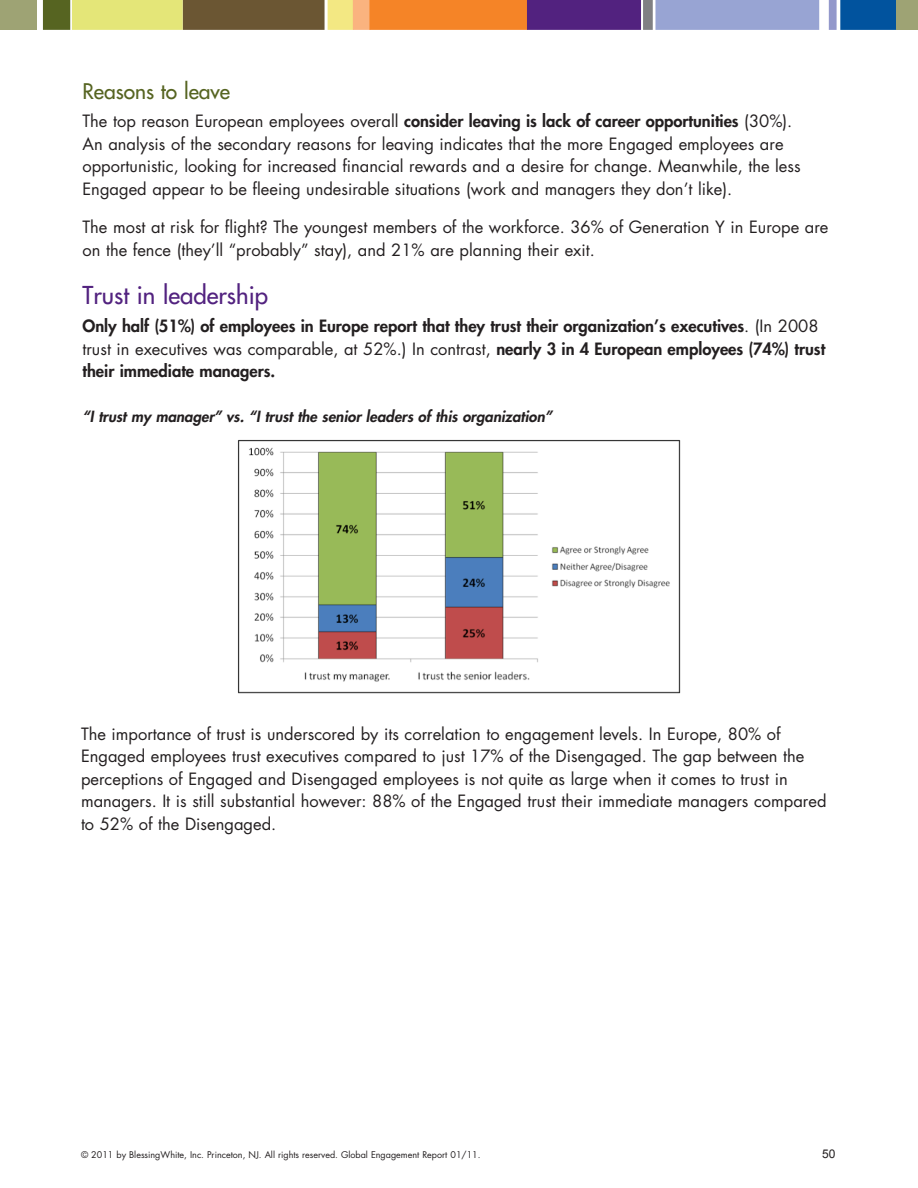
<style>
.page{position:relative;width:918px;height:1188px;background:#fff}
.page>*{position:absolute;margin:0;border:0;box-sizing:border-box;transform-origin:0 0}
.t1{font:24px "Futura";color:#52227f}
.t2{font:21px "Futura";color:#566421}
.t3{font:16.5px/22.5px "Futura";color:#231f20}
.t4{font:800 16.5px/22.5px "Futura";color:#231f20}
.t5{font:italic 800 15px "Futura";color:#231f20}
.t6{font:9px "Futura";color:#231f20}
.s1{font-weight:800}
.s2{font-weight:400}
</style>
<div class="page">
<div style="left:0;top:0;width:37px;height:30px;background:#9ea374"></div>
<div style="left:43px;top:0;width:27px;height:30px;background:#566421"></div>
<div style="left:72px;top:0;width:111px;height:30px;background:#e4e678"></div>
<div style="left:183px;top:0;width:142px;height:30px;background:#6b5633"></div>
<div style="left:328px;top:0;width:26px;height:30px;background:#f3e883"></div>
<div style="left:353px;top:0;width:17px;height:30px;background:#fab37f"></div>
<div style="left:369px;top:0;width:158px;height:30px;background:#f58427"></div>
<div style="left:527px;top:0;width:114px;height:30px;background:#52227f"></div>
<div style="left:643px;top:0;width:10px;height:30px;background:#808083"></div>
<div style="left:655px;top:0;width:164px;height:30px;background:#98a4d3"></div>
<div style="left:840px;top:0;width:78px;height:30px;background:#01539e"></div>
<div style="left:829px;top:0;width:8px;height:30px;background:#9398cb"></div>
<div style="left:896px;top:0;width:22px;height:30px;background:#9ea374"></div>
<img style="left:238px;top:439px;width:442px;height:255px">
<p class="t2" style="left:82px;top:78px;width:149px">Reasons to leave</p>
<p class="t3" style="left:82px;top:110px;width:720px">The top reason European employees overall <span class="s1">consider leaving is lack of career opportunities</span> (30%).<br>An analysis of the secondary reasons for leaving indicates that the more Engaged employees are opportunistic, looking for increased financial rewards and a desire for change. Meanwhile, the less Engaged appear to be fleeing undesirable situations (work and managers they don’t like).</p>
<p class="t3" style="left:82px;top:216px;width:748px">The most at risk for flight? The youngest members of the workforce. 36% of Generation Y in Europe are on the fence (they’ll “probably” stay), and 21% are planning their exit.</p>
<h1 class="t1" style="left:82px;top:280px;width:187px">Trust in leadership</h1>
<p class="t4" style="left:82px;top:315px;width:744px">Only half (51%) of employees in Europe report that they trust their organization’s executives<span class="s2">. (In 2008 trust in executives was comparable, at 52%.) In contrast,</span> nearly 3 in 4 European employees (74%) trust their immediate managers.</p>
<p class="t5" style="left:83px;top:406px;width:471px">“I trust my manager” vs. “I trust the senior leaders of this organization”</p>
<p class="t3" style="left:81px;top:722px;width:747px">The importance of trust is underscored by its correlation to engagement levels. In Europe, 80% of Engaged employees trust executives compared to just 17% of the Disengaged. The gap between the perceptions of Engaged and Disengaged employees is not quite as large when it comes to trust in managers. It is still substantial however: 88% of the Engaged trust their immediate managers compared to 52% of the Disengaged.</p>
<p class="t6" style="left:81px;top:1149px;width:401px">© 2011 by BlessingWhite, Inc. Princeton, NJ. All rights reserved. Global Engagement Report 01/11.</p>
</div>
